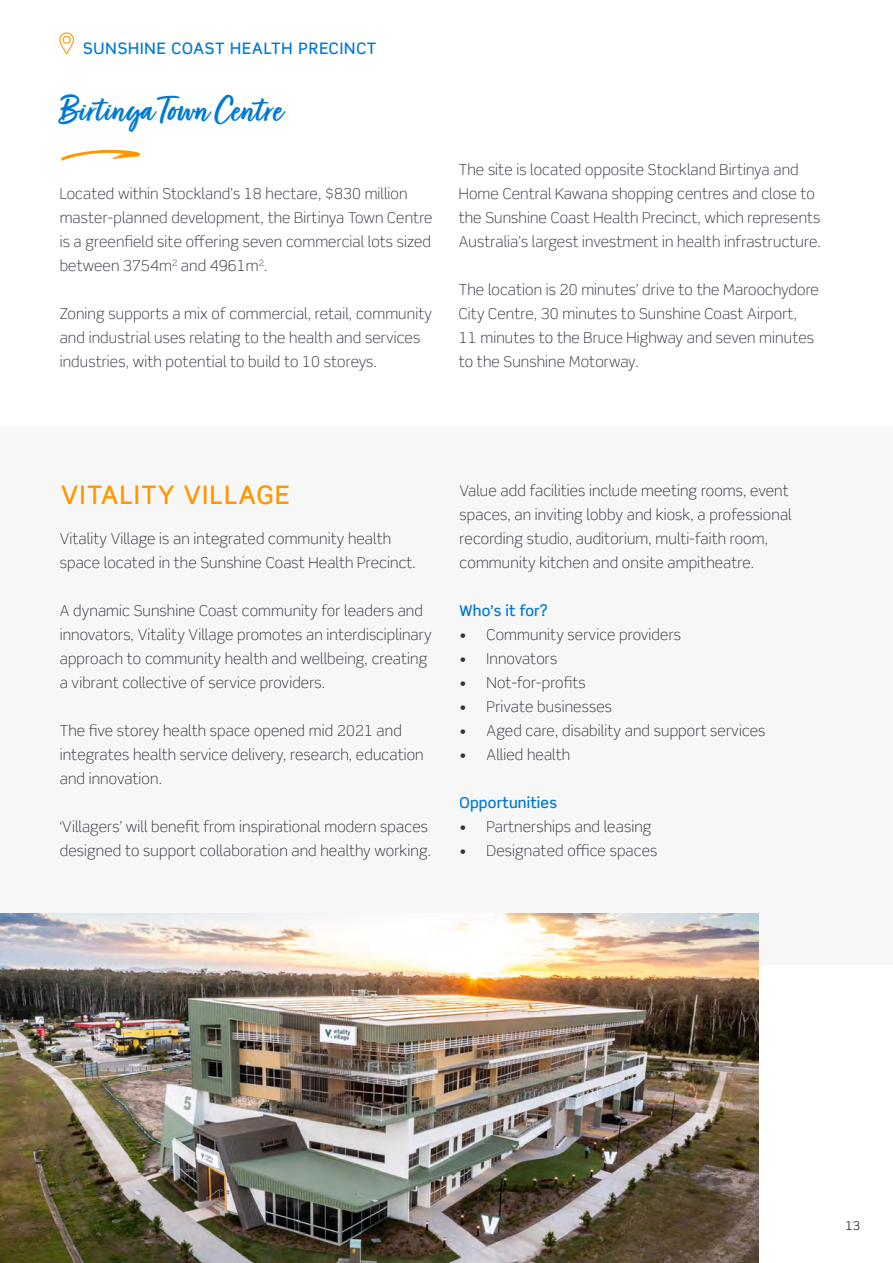
<style>
.page{position:relative;width:893px;height:1263px;background:#fff}
.page>*{position:absolute;margin:0;border:0;box-sizing:border-box;transform-origin:0 0}
.t1{font:72px "Have Heart Swash";color:#ff9600}
.t2{font:39px "Turbinado Bold Pro";color:#0079d4}
.t3{font:500 25.5px "Scene Std";letter-spacing:.06em;color:#ff9600}
.t4{font:500 15.75px "Scene Std";letter-spacing:.06em;color:#0079d4}
.t5{font:300 15px/24px "Scene Std";letter-spacing:.01em;color:#343741}
.t6{font:500 15px "Scene Std";letter-spacing:.01em;color:#0079d4}
.t7{font:12px "Scene Std";color:#343741}
</style>
<div class="page">
<div style="left:0;top:426px;width:893px;height:538px;background:#f7f7f7"></div>
<img style="left:0;top:913px;width:759px;height:350px">
<svg style="left:59px;top:32px;width:15px;height:22px"></svg>
<p class="t4" style="left:83px;top:38px;width:295px">SUNSHINE COAST HEALTH PRECINCT</p>
<h2 class="t2" style="left:59px;top:89px;width:225px">Birtinya Town Centre</h2>
<h1 class="t1" style="left:60px;top:109px;width:84px">b</h1>
<p class="t5" style="left:60px;top:181px;width:374px">Located within Stockland’s 18 hectare, $830 million master-planned development, the Birtinya Town Centre is a greenfield site offering seven commercial lots sized between 3754m<sup>2</sup> and 4961m<sup>2</sup>.</p>
<p class="t5" style="left:60px;top:301px;width:374px">Zoning supports a mix of commercial, retail, community and industrial uses relating to the health and services industries, with potential to build to 10 storeys.</p>
<p class="t5" style="left:459px;top:157px;width:363px">The site is located opposite Stockland Birtinya and Home Central Kawana shopping centres and close to the Sunshine Coast Health Precinct, which represents Australia’s largest investment in health infrastructure.</p>
<p class="t5" style="left:459px;top:277px;width:362px">The location is 20 minutes’ drive to the Maroochydore City Centre, 30 minutes to Sunshine Coast Airport,<br>11 minutes to the Bruce Highway and seven minutes to the Sunshine Motorway.</p>
<h3 class="t3" style="left:61px;top:479px;width:230px">VITALITY VILLAGE</h3>
<p class="t5" style="left:60px;top:527px;width:358px">Vitality Village is an integrated community health space located in the Sunshine Coast Health Precinct.</p>
<p class="t5" style="left:60px;top:599px;width:373px">A dynamic Sunshine Coast community for leaders and innovators, Vitality Village promotes an interdisciplinary approach to community health and wellbeing, creating a vibrant collective of service providers.</p>
<p class="t5" style="left:60px;top:719px;width:365px">The five storey health space opened mid 2021 and integrates health service delivery, research, education and innovation.</p>
<p class="t5" style="left:60px;top:815px;width:373px">‘Villagers’ will benefit from inspirational modern spaces designed to support collaboration and healthy working.</p>
<p class="t5" style="left:460px;top:479px;width:333px">Value add facilities include meeting rooms, event spaces, an inviting lobby and kiosk, a professional recording studio, auditorium, multi-faith room, community kitchen and onsite ampitheatre.</p>
<p class="t6" style="left:460px;top:601px;width:90px">Who’s it for?</p>
<p class="t5" style="left:460px;top:623px;width:223px">• Community service providers</p>
<p class="t5" style="left:460px;top:647px;width:99px">• Innovators</p>
<p class="t5" style="left:460px;top:671px;width:127px">• Not-for-profits</p>
<p class="t5" style="left:460px;top:695px;width:154px">• Private businesses</p>
<p class="t5" style="left:460px;top:719px;width:307px">• Aged care, disability and support services</p>
<p class="t5" style="left:460px;top:743px;width:112px">• Allied health</p>
<p class="t6" style="left:460px;top:793px;width:99px">Opportunities</p>
<p class="t5" style="left:460px;top:815px;width:193px">• Partnerships and leasing</p>
<p class="t5" style="left:460px;top:839px;width:199px">• Designated office spaces</p>
<p class="t7" style="left:845px;top:1219px;width:16px">13</p>
</div>
